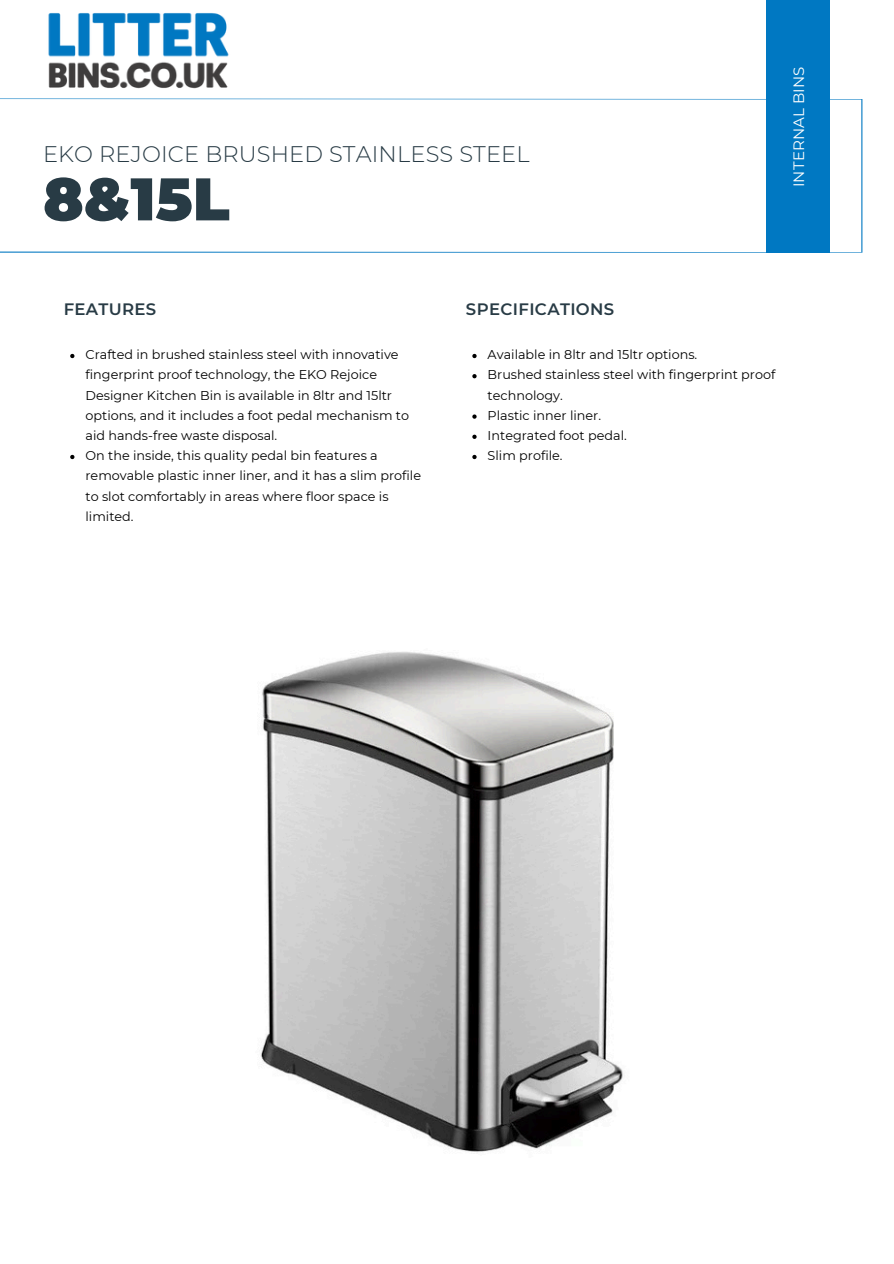
<style>
.page{position:relative;width:894px;height:1264px;background:#fff}
.page>*{position:absolute;margin:0;border:0;box-sizing:border-box;transform-origin:0 0}
.t1{font:900 60px "Montserrat";color:#283b45}
.t2{font:300 22.5px "Montserrat";letter-spacing:.005em;color:#283b45}
.t3{font:600 16.5px "Montserrat";letter-spacing:.02em;color:#283b45}
.t4{font:15px "Montserrat";letter-spacing:.01em;color:#fff}
.t5{font:12.75px/20.2px "Montserrat";color:#000}
</style>
<div class="page">
<svg style="left:0;top:98px;width:862px;height:155px"></svg>
<div style="left:765px;top:0;width:64px;height:252px;background:#0078c2"></div>
<img style="left:48px;top:13px;width:181px;height:76px">
<img style="left:261px;top:651px;width:362px;height:502px">
<svg style="left:70px;top:354px;width:4px;height:4px"></svg>
<svg style="left:70px;top:455px;width:4px;height:4px"></svg>
<svg style="left:472px;top:354px;width:4px;height:4px"></svg>
<svg style="left:472px;top:374px;width:4px;height:4px"></svg>
<svg style="left:472px;top:414px;width:4px;height:5px"></svg>
<svg style="left:472px;top:434px;width:4px;height:5px"></svg>
<svg style="left:472px;top:455px;width:4px;height:4px"></svg>
<p class="t2" style="left:43px;top:140px;width:488px">EKO REJOICE BRUSHED STAINLESS STEEL</p>
<p class="t1" style="left:43px;top:162px;width:188px">8&amp;15L</p>
<p class="t4" style="left:789px;top:187px;width:124px;rotate:-90deg">WHEELED BINS</p>
<p class="t4" style="left:789px;top:187px;width:122px;rotate:-90deg">INTERNAL BINS</p>
<h4 class="t3" style="left:64px;top:299px;width:94px">FEATURES</h4>
<h4 class="t3" style="left:466px;top:299px;width:150px">SPECIFICATIONS</h4>
<h3 class="t5" style="left:85px;top:344px;width:325px">Crafted in brushed stainless steel with innovative fingerprint proof technology, the EKO Rejoice Designer Kitchen Bin is available in 8ltr and 15ltr options, and it includes a foot pedal mechanism to aid hands-free waste disposal.</h3>
<h3 class="t5" style="left:85px;top:445px;width:337px">On the inside, this quality pedal bin features a removable plastic inner liner, and it has a slim profile to slot comfortably in areas where floor space is limited.</h3>
<p class="t5" style="left:487px;top:344px;width:211px">Available in 8ltr and 15ltr options.</p>
<p class="t5" style="left:487px;top:365px;width:289px">Brushed stainless steel with fingerprint proof technology.</p>
<p class="t5" style="left:487px;top:405px;width:115px">Plastic inner liner.</p>
<p class="t5" style="left:487px;top:425px;width:141px">Integrated foot pedal.</p>
<p class="t5" style="left:487px;top:445px;width:76px">Slim profile.</p>
</div>
